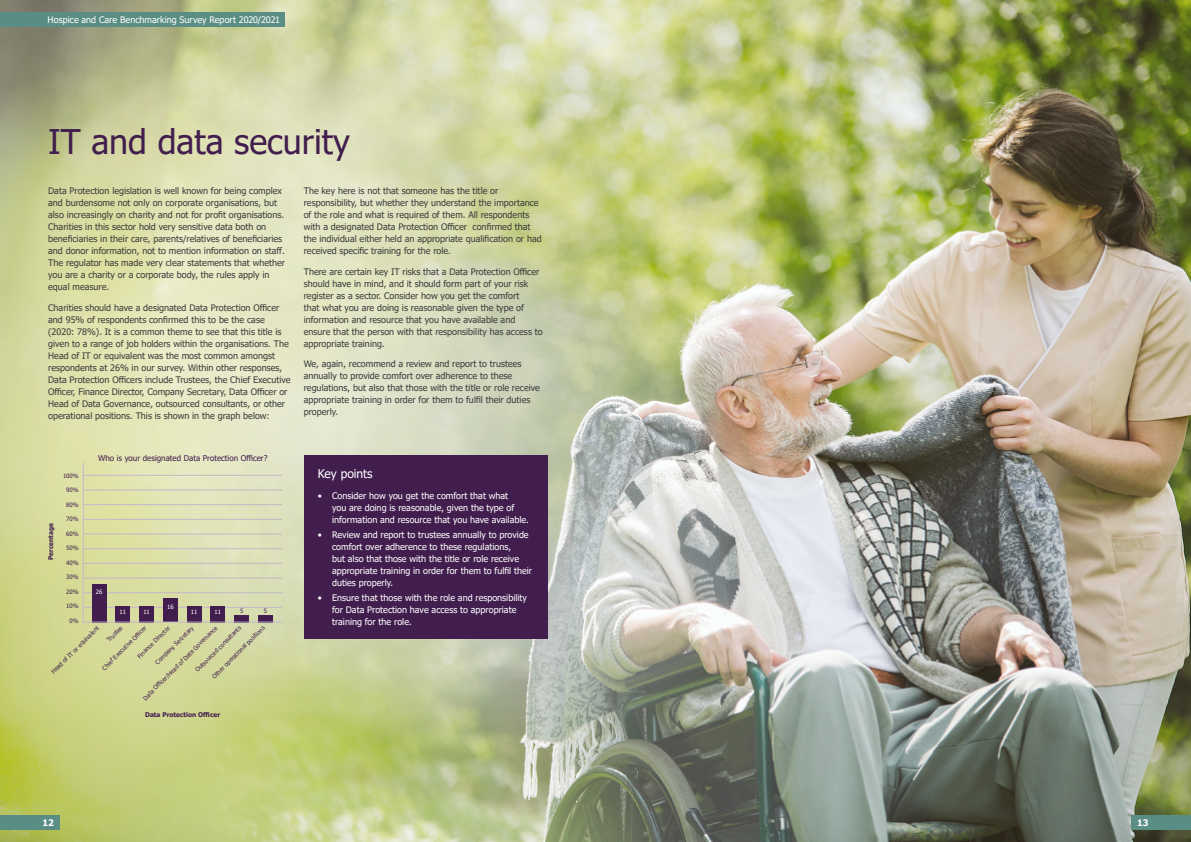
<style>
.page{position:relative;width:1191px;height:842px;background:#fff}
.page>*{position:absolute;margin:0;border:0;box-sizing:border-box;transform-origin:0 0}
.t1{font:34px "Tahoma";color:#411e4e}
.t2{font:12px "Tahoma";color:#fff}
.t3{font:9px/12px "Tahoma";color:#3c3c3b}
.t4{font:9px/12px "Tahoma";color:#fff}
.t5{font:700 9px "Tahoma";color:#fff}
.t6{font:8px "Tahoma";color:#411e4e}
.t7{font:700 6.5px "Tahoma";color:#411e4e}
.t8{font:6px "Tahoma";color:#411e4e}
.t9{font:6px "Tahoma";color:#fff}
</style>
<div class="page">
<img style="left:0;top:0;width:1191px;height:842px">
<div style="left:304px;top:455px;width:243px;height:184px;background:#411e4e"></div>
<hr style="left:83px;top:475px;width:199px;height:1px;background:#c4b7c9">
<hr style="left:83px;top:490px;width:199px;height:1px;background:#c4b7c9">
<hr style="left:83px;top:504px;width:199px;height:1px;background:#c4b7c9">
<hr style="left:83px;top:519px;width:199px;height:1px;background:#c4b7c9">
<hr style="left:83px;top:534px;width:199px;height:1px;background:#c4b7c9">
<hr style="left:83px;top:548px;width:199px;height:1px;background:#c4b7c9">
<hr style="left:83px;top:563px;width:199px;height:1px;background:#c4b7c9">
<hr style="left:83px;top:578px;width:199px;height:1px;background:#c4b7c9">
<hr style="left:83px;top:607px;width:199px;height:1px;background:#c4b7c9">
<hr style="left:83px;top:592px;width:199px;height:1px;background:#c4b7c9">
<hr style="left:83px;top:462px;width:1px;height:160px;background:#c4b7c9">
<div style="left:258px;top:615px;width:14px;height:7px;background:#411e4e"></div>
<div style="left:234px;top:615px;width:15px;height:7px;background:#411e4e"></div>
<div style="left:211px;top:606px;width:14px;height:16px;background:#411e4e"></div>
<div style="left:187px;top:606px;width:14px;height:16px;background:#411e4e"></div>
<div style="left:163px;top:599px;width:14px;height:23px;background:#411e4e"></div>
<div style="left:139px;top:606px;width:15px;height:16px;background:#411e4e"></div>
<div style="left:116px;top:606px;width:14px;height:16px;background:#411e4e"></div>
<div style="left:92px;top:584px;width:14px;height:38px;background:#411e4e"></div>
<hr style="left:83px;top:622px;width:199px;height:1px;background:#c4b7c9">
<div style="left:0;top:13px;width:217px;height:14px;background:#5a8d83"></div>
<div style="left:48px;top:13px;width:236px;height:14px;background:#5a8d83"></div>
<div style="left:1131px;top:815px;width:60px;height:14px;background:#5a8d83"></div>
<div style="left:0;top:815px;width:60px;height:14px;background:#5a8d83"></div>
<p class="t4" style="left:48px;top:15px;width:234px">Hospice and Care Benchmarking Survey Report 2020/2021</p>
<h1 class="t1" style="left:48px;top:118px;width:303px">IT and data security</h1>
<p class="t3" style="left:48px;top:186px;width:238px">Data Protection legislation is well known for being complex and burdensome not only on corporate organisations, but also increasingly on charity and not for profit organisations.<br>Charities in this sector hold very sensitive data both on beneficiaries in their care, parents/relatives of beneficiaries and donor information, not to mention information on staff.<br>The regulator has made very clear statements that whether you are a charity or a corporate body, the rules apply in equal measure.</p>
<p class="t3" style="left:48px;top:302px;width:244px">Charities should have a designated Data Protection Officer and 95% of respondents confirmed this to be the case (2020: 78%). It is a common theme to see that this title is given to a range of job holders within the organisations. The Head of IT or equivalent was the most common amongst respondents at 26% in our survey. Within other responses, Data Protection Officers include Trustees, the Chief Executive Officer, Finance Director, Company Secretary, Data Officer or Head of Data Governance, outsourced consultants, or other operational positions. This is shown in the graph below:</p>
<p class="t3" style="left:304px;top:186px;width:239px">The key here is not that someone has the title or responsibility, but whether they understand the importance of the role and what is required of them. All respondents with a designated Data Protection Officer confirmed that the individual either held an appropriate qualification or had received specific training for the role.</p>
<p class="t3" style="left:304px;top:266px;width:240px">There are certain key IT risks that a Data Protection Officer should have in mind, and it should form part of your risk register as a sector. Consider how you get the comfort<br>that what you are doing is reasonable given the type of information and resource that you have available and ensure that the person with that responsibility has access to appropriate training.</p>
<p class="t3" style="left:304px;top:359px;width:238px">We, again, recommend a review and report to trustees annually to provide comfort over adherence to these regulations, but also that those with the title or role receive appropriate training in order for them to fulfil their duties properly.</p>
<p class="t7" style="left:46px;top:560px;width:38px;rotate:-90deg">Percentage</p>
<p class="t8" style="left:63px;top:471px;width:17px">100%</p>
<p class="t8" style="left:66px;top:486px;width:14px">90%</p>
<p class="t8" style="left:66px;top:529px;width:14px">60%</p>
<p class="t8" style="left:66px;top:500px;width:14px">80%</p>
<p class="t8" style="left:66px;top:515px;width:14px">70%</p>
<p class="t8" style="left:66px;top:544px;width:14px">50%</p>
<p class="t8" style="left:66px;top:558px;width:14px">40%</p>
<p class="t8" style="left:66px;top:573px;width:14px">30%</p>
<p class="t8" style="left:70px;top:616px;width:11px">0%</p>
<p class="t8" style="left:66px;top:587px;width:14px">20%</p>
<p class="t8" style="left:66px;top:602px;width:14px">10%</p>
<p class="t6" style="left:98px;top:453px;width:171px">Who is your designated Data Protection Officer?</p>
<p class="t9" style="left:96px;top:588px;width:8px">26</p>
<p class="t9" style="left:120px;top:608px;width:8px">11</p>
<p class="t9" style="left:143px;top:608px;width:8px">11</p>
<p class="t9" style="left:167px;top:603px;width:8px">16</p>
<p class="t9" style="left:191px;top:608px;width:8px">11</p>
<p class="t9" style="left:215px;top:608px;width:8px">11</p>
<p class="t8" style="left:240px;top:607px;width:5px">5</p>
<p class="t8" style="left:264px;top:607px;width:5px">5</p>
<p class="t8" style="left:49px;top:670px;width:66px;rotate:-45deg">Head of IT or equivalent</p>
<p class="t8" style="left:136px;top:654px;width:45px;rotate:-45deg">Finance Director</p>
<p class="t8" style="left:100px;top:666px;width:61px;rotate:-45deg">Chief Executive Offi cer</p>
<p class="t8" style="left:141px;top:696px;width:103px;rotate:-45deg">Data Offi cer/Head of Data Governance</p>
<p class="t8" style="left:105px;top:638px;width:21px;rotate:-45deg">Trustee</p>
<p class="t8" style="left:153px;top:660px;width:53px;rotate:-45deg">Company Secretary</p>
<p class="t8" style="left:193px;top:668px;width:64px;rotate:-45deg">Outsourced consultants</p>
<p class="t8" style="left:210px;top:675px;width:73px;rotate:-45deg">Other operational positions</p>
<p class="t7" style="left:145px;top:710px;width:77px">Data Protection Officer</p>
<h2 class="t2" style="left:318px;top:466px;width:56px">Key points</h2>
<p class="t4" style="left:332px;top:490px;width:198px;text-indent:-14px">• Consider how you get the comfort that what<br>you are doing is reasonable, given the type of information and resource that you have available.</p>
<p class="t4" style="left:332px;top:529px;width:201px;text-indent:-14px">• Review and report to trustees annually to provide comfort over adherence to these regulations,<br>but also that those with the title or role receive appropriate training in order for them to fulfil their duties properly.</p>
<p class="t4" style="left:332px;top:592px;width:196px;text-indent:-14px">• Ensure that those with the role and responsibility for Data Protection have access to appropriate training for the role.</p>
<p class="t5" style="left:43px;top:816px;width:13px">12</p>
<p class="t5" style="left:1137px;top:816px;width:13px">13</p>
</div>
